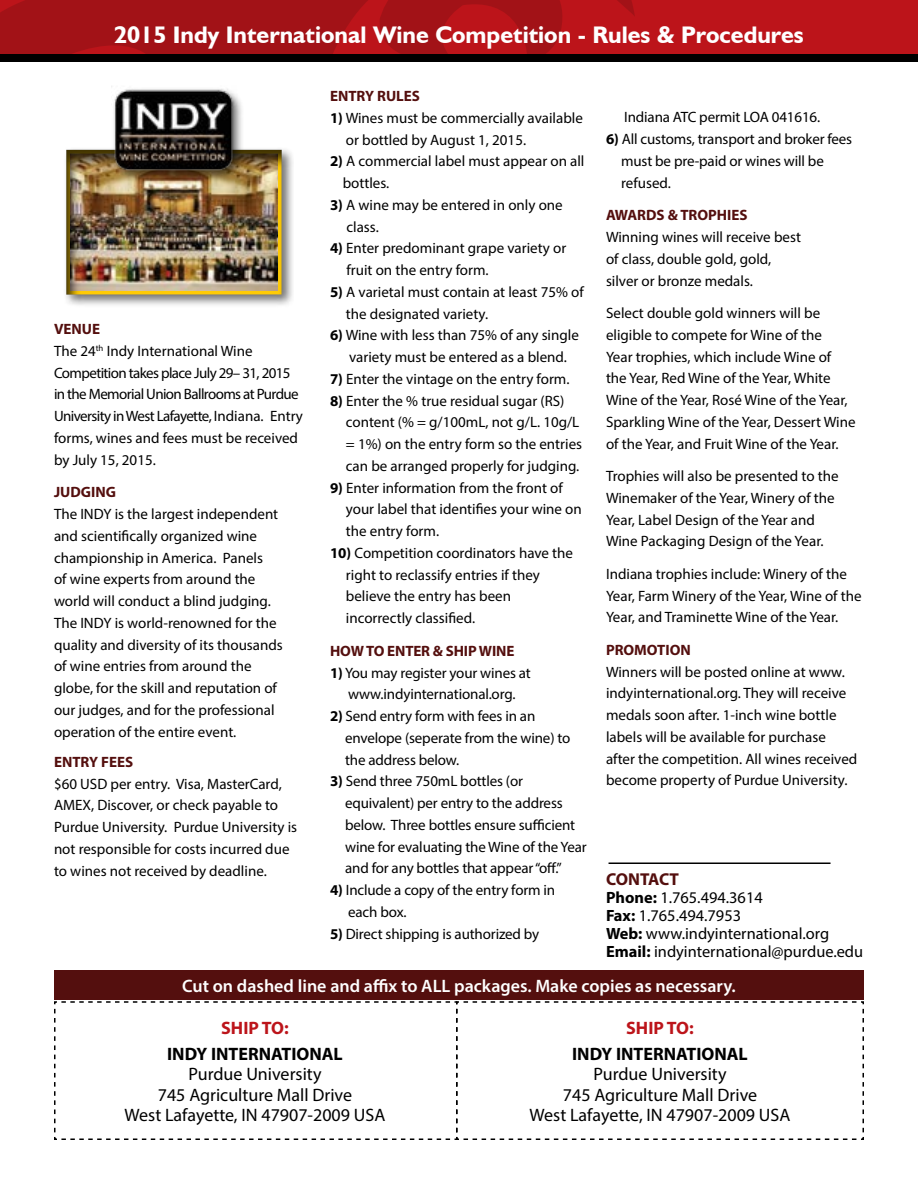
<style>
.page{position:relative;width:918px;height:1188px;background:#fff}
.page>*{position:absolute;margin:0;border:0;box-sizing:border-box;transform-origin:0 0}
.t1{font:700 24px "Humanist 521 BT";color:#fff}
.t2{font:18px/20.1px "Myriad Pro";color:#000;text-align:center}
.t3{font:600 18px "Myriad Pro";color:#fff}
.t4{font:700 18px "Myriad Pro";color:#000}
.t5{font:700 18px "Myriad Pro";color:#bc141a}
.t6{font:700 17.25px "Myriad Pro";letter-spacing:-.015em;color:#540f0e}
.t7{font:16.35px/18px "Myriad Pro";color:#000}
.t8{font:15px/21.8px "Myriad Pro";color:#000}
.t9{font:15px/21.8px "Myriad Pro";letter-spacing:-.04em;color:#000}
.t10{font:700 15px "Myriad Pro";color:#540f0e}
.s1{font-weight:700;color:#540f0e}
.s2{font-weight:700}
</style>
<div class="page">
<div style="left:54px;top:970px;width:810px;height:30px;background:#540f0e"></div>
<svg style="left:54px;top:1001px;width:401px;height:139px"></svg>
<svg style="left:455px;top:1001px;width:409px;height:139px"></svg>
<hr style="left:609px;top:862px;width:222px;height:2px;background:#000">
<div style="left:0;top:0;width:918px;height:54px;background:#bc141a"></div>
<svg style="left:0;top:0;width:635px;height:54px"></svg>
<div style="left:0;top:54px;width:918px;height:8px;background:#000"></div>
<div style="left:63px;top:147px;width:231px;height:160px;background:#000;opacity:.55"></div>
<div style="left:54px;top:138px;width:240px;height:158px;background:#000;opacity:.75"></div>
<div style="left:111px;top:87px;width:134px;height:95px;background:#000;opacity:.6"></div>
<img style="left:111px;top:86px;width:126px;height:89px">
<h1 class="t1" style="left:114px;top:19px;width:691px">2015 Indy International Wine Competition - Rules &amp; Procedures</h1>
<p class="t9" style="left:54px;top:318px;width:251px"><span class="s1">VENUE<br></span>The 24<sup>th</sup> Indy International Wine<br>Competition takes place July 29– 31, 2015 in the Memorial Union Ballrooms at Purdue<br>University in West Lafayette, Indiana. Entry forms, wines and fees must be received by July 15, 2015.</p>
<p class="t10" style="left:54px;top:482px;width:63px">JUDGING</p>
<p class="t8" style="left:54px;top:503px;width:230px">The INDY is the largest independent and scientifically organized wine championship in America. Panels<br>of wine experts from around the world will conduct a blind judging.<br>The INDY is world-renowned for the quality and diversity of its thousands of wine entries from around the globe, for the skill and reputation of our judges, and for the professional operation of the entire event.</p>
<p class="t10" style="left:54px;top:752px;width:81px">ENTRY FEES</p>
<p class="t8" style="left:54px;top:773px;width:245px">$60 USD per entry. Visa, MasterCard, AMEX, Discover, or check payable to Purdue University. Purdue University is not responsible for costs incurred due to wines not received by deadline.</p>
<p class="t10" style="left:330px;top:86px;width:92px">ENTRY RULES</p>
<p class="t8" style="left:346px;top:107px;width:239px;text-indent:-16px"><span class="s2">1)</span> Wines must be commercially available or bottled by August 1, 2015.</p>
<p class="t8" style="left:343px;top:150px;width:243px;text-indent:-13px"><span class="s2">2)</span> A commercial label must appear on all bottles.</p>
<p class="t8" style="left:347px;top:194px;width:218px;text-indent:-16px"><span class="s2">3)</span> A wine may be entered in only one class.</p>
<p class="t8" style="left:347px;top:237px;width:221px;text-indent:-16px"><span class="s2">4)</span> Enter predominant grape variety or fruit on the entry form.</p>
<p class="t8" style="left:346px;top:281px;width:239px;text-indent:-16px"><span class="s2">5)</span> A varietal must contain at least 75% of the designated variety.</p>
<p class="t8" style="left:330px;top:324px;width:250px;text-align:center"><span class="s2">6)</span> Wine with less than 75% of any single variety must be entered as a blend.</p>
<p class="t8" style="left:330px;top:368px;width:241px"><span class="s2">7)</span> Enter the vintage on the entry form.</p>
<p class="t8" style="left:346px;top:390px;width:238px;text-indent:-16px"><span class="s2">8)</span> Enter the % true residual sugar (RS) content (% = g/100mL, not g/L. 10g/L = 1%) on the entry form so the entries can be arranged properly for judging.</p>
<p class="t8" style="left:346px;top:477px;width:237px;text-indent:-16px"><span class="s2">9)</span> Enter information from the front of your label that identifies your wine on the entry form.</p>
<p class="t8" style="left:346px;top:542px;width:229px;text-indent:-16px"><span class="s2">10)</span> Competition coordinators have the right to reclassify entries if they believe the entry has been incorrectly classified.</p>
<p class="t10" style="left:330px;top:641px;width:186px">HOW TO ENTER &amp; SHIP WINE</p>
<p class="t8" style="left:330px;top:661px;width:202px;text-align:center"><span class="s2">1)</span> You may register your wines at www.indyinternational.org.</p>
<p class="t8" style="left:345px;top:705px;width:227px;text-indent:-15px"><span class="s2">2)</span> Send entry form with fees in an envelope (seperate from the wine) to the address below.</p>
<p class="t8" style="left:345px;top:770px;width:243px;text-indent:-15px"><span class="s2">3)</span> Send three 750mL bottles (or equivalent) per entry to the address below. Three bottles ensure sufficient wine for evaluating the Wine of the Year and for any bottles that appear “off.”</p>
<p class="t8" style="left:348px;top:879px;width:209px;text-indent:-18px"><span class="s2">4)</span> Include a copy of the entry form in each box.</p>
<p class="t8" style="left:330px;top:922px;width:211px"><span class="s2">5)</span> Direct shipping is authorized by</p>
<p class="t8" style="left:624px;top:106px;width:198px">Indiana ATC permit LOA 041616.</p>
<p class="t8" style="left:621px;top:128px;width:233px;text-indent:-15px"><span class="s2">6)</span> All customs, transport and broker fees must be pre-paid or wines will be refused.</p>
<p class="t10" style="left:606px;top:205px;width:143px">AWARDS &amp; TROPHIES</p>
<p class="t8" style="left:606px;top:226px;width:196px">Winning wines will receive best of class, double gold, gold, silver or bronze medals.</p>
<p class="t8" style="left:606px;top:302px;width:251px">Select double gold winners will be eligible to compete for Wine of the<br>Year trophies, which include Wine of the Year, Red Wine of the Year, White Wine of the Year, Rosé Wine of the Year, Sparkling Wine of the Year, Dessert Wine of the Year, and Fruit Wine of the Year.</p>
<p class="t8" style="left:606px;top:465px;width:234px">Trophies will also be presented to the Winemaker of the Year, Winery of the Year, Label Design of the Year and Wine Packaging Design of the Year.</p>
<p class="t8" style="left:606px;top:563px;width:257px">Indiana trophies include: Winery of the<br>Year, Farm Winery of the Year, Wine of the<br>Year, and Traminette Wine of the Year.</p>
<p class="t10" style="left:606px;top:640px;width:86px">PROMOTION</p>
<p class="t8" style="left:606px;top:661px;width:253px">Winners will be posted online at www. indyinternational.org. They will receive medals soon after. 1-inch wine bottle labels will be available for purchase after the competition. All wines received become property of Purdue University.</p>
<p class="t6" style="left:606px;top:868px;width:75px">CONTACT</p>
<p class="t7" style="left:606px;top:888px;width:259px"><span class="s2">Phone:</span> 1.765.494.3614<br><span class="s2">Fax:</span> 1.765.494.7953<br><span class="s2">Web:</span> www.indyinternational.org<br><span class="s2">Email:</span> indyinternational@purdue.edu</p>
<p class="t3" style="left:182px;top:974px;width:555px">Cut on dashed line and affix to ALL packages. Make copies as necessary.</p>
<p class="t5" style="left:221px;top:1016px;width:69px">SHIP TO:</p>
<p class="t4" style="left:167px;top:1043px;width:177px">INDY INTERNATIONAL</p>
<p class="t2" style="left:125px;top:1064px;width:262px">Purdue University<br>745 Agriculture Mall Drive<br>West Lafayette, IN 47907-2009 USA</p>
<p class="t5" style="left:626px;top:1016px;width:69px">SHIP TO:</p>
<p class="t4" style="left:572px;top:1043px;width:177px">INDY INTERNATIONAL</p>
<p class="t2" style="left:530px;top:1064px;width:262px">Purdue University<br>745 Agriculture Mall Drive<br>West Lafayette, IN 47907-2009 USA</p>
</div>
